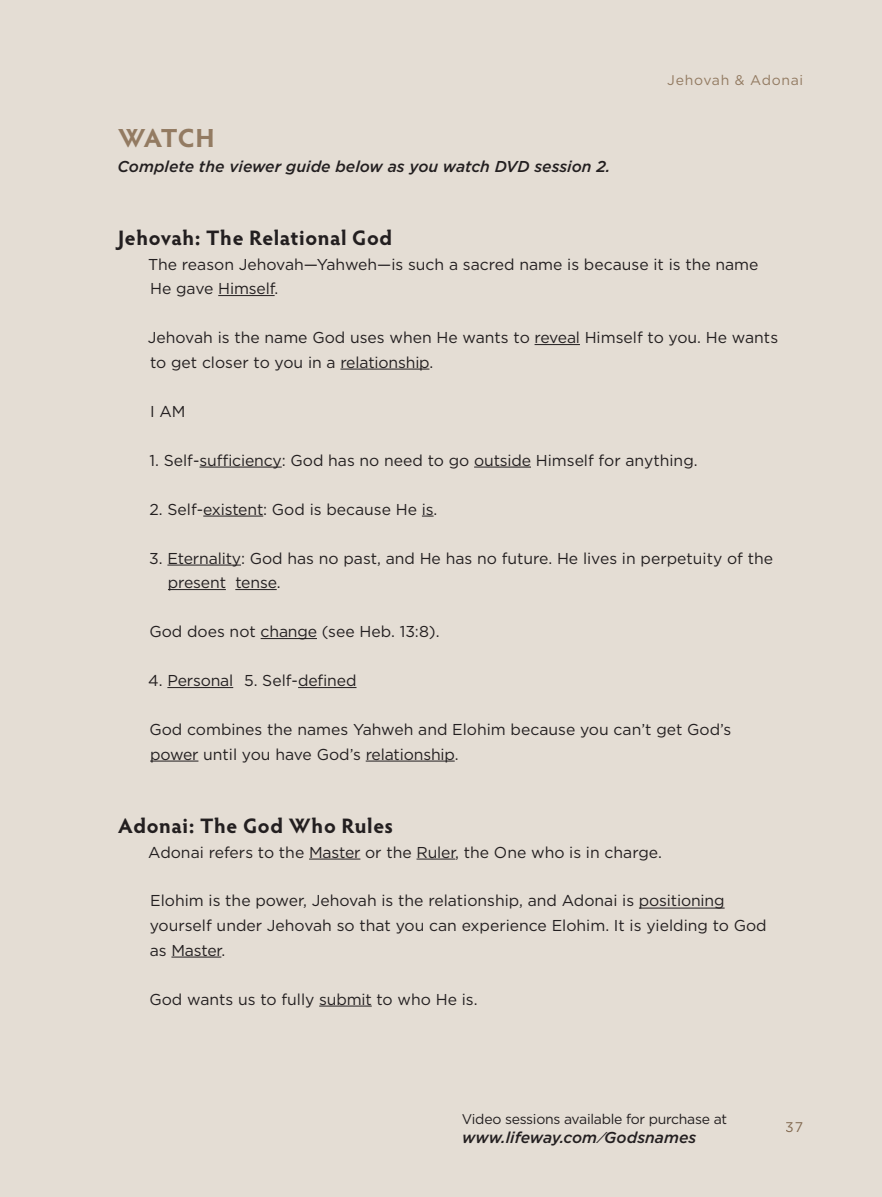
<style>
.page{position:relative;width:882px;height:1197px;background:#e4ddd4}
.page>*{position:absolute;margin:0;border:0;box-sizing:border-box;transform-origin:0 0}
.t1{font:700 26.25px "Hypatia Sans Pro";color:#937b62}
.t2{font:700 21px "Hypatia Sans Pro";letter-spacing:.03em;color:#231f20}
.t3{font:15.75px/24.5px "Gotham";color:#231f20}
.t4{font:italic 500 15.75px "Gotham";color:#231f20}
.t5{font:14px "Gotham";letter-spacing:-.02em;color:#231f20}
.t6{font:14px "Gotham";letter-spacing:.05em;color:#937b62}
</style>
<div class="page">
<hr style="left:218px;top:295px;width:57px;height:1px;background:#231f20">
<hr style="left:535px;top:344px;width:45px;height:1px;background:#231f20">
<hr style="left:340px;top:369px;width:89px;height:1px;background:#231f20">
<hr style="left:200px;top:467px;width:82px;height:1px;background:#231f20">
<hr style="left:474px;top:467px;width:57px;height:1px;background:#231f20">
<hr style="left:203px;top:516px;width:60px;height:1px;background:#231f20">
<svg style="left:422px;top:516px;width:12px;height:1px"></svg>
<hr style="left:167px;top:565px;width:74px;height:1px;background:#231f20">
<hr style="left:168px;top:589px;width:58px;height:1px;background:#231f20">
<hr style="left:235px;top:589px;width:42px;height:1px;background:#231f20">
<hr style="left:261px;top:638px;width:56px;height:1px;background:#231f20">
<hr style="left:167px;top:687px;width:66px;height:1px;background:#231f20">
<hr style="left:298px;top:687px;width:59px;height:1px;background:#231f20">
<hr style="left:150px;top:761px;width:48px;height:1px;background:#231f20">
<hr style="left:366px;top:761px;width:89px;height:1px;background:#231f20">
<hr style="left:309px;top:859px;width:51px;height:1px;background:#231f20">
<hr style="left:417px;top:859px;width:38px;height:1px;background:#231f20">
<hr style="left:639px;top:908px;width:86px;height:1px;background:#231f20">
<hr style="left:171px;top:957px;width:50px;height:1px;background:#231f20">
<hr style="left:319px;top:1006px;width:53px;height:1px;background:#231f20">
<h1 class="t1" style="left:118px;top:119px;width:93px">Wat ch</h1>
<p class="t4" style="left:118px;top:156px;width:494px">Complete the viewer guide below as you watch DVD session 2.</p>
<p class="t6" style="left:667px;top:71px;width:137px">Jehovah &amp; Adonai</p>
<h2 class="t2" style="left:118px;top:223px;width:276px">Jehovah: The Relational God</h2>
<p class="t3" style="left:148px;top:251px;width:612px">The reason Jehovah—Yahweh—is such a sacred name is because it is the name<br>He gave Himself.</p>
<p class="t3" style="left:148px;top:325px;width:632px">Jehovah is the name God uses when He wants to reveal Himself to you. He wants to get closer to you in a relationship.</p>
<p class="t3" style="left:150px;top:398px;width:37px">I AM</p>
<p class="t3" style="left:150px;top:447px;width:550px">1. Self-sufficiency: God has no need to go outside Himself for anything.</p>
<p class="t3" style="left:149px;top:496px;width:289px">2. Self-existent: God is because He is.</p>
<p class="t3" style="left:168px;top:545px;width:607px;text-indent:-19px">3. Eternality: God has no past, and He has no future. He lives in perpetuity of the present tense.</p>
<p class="t3" style="left:149px;top:619px;width:292px">God does not change (see Heb. 13:8).</p>
<p class="t3" style="left:148px;top:668px;width:210px">4. Personal 5. Self-defined</p>
<p class="t3" style="left:149px;top:717px;width:584px">God combines the names Yahweh and Elohim because you can’t get God’s power until you have God’s relationship.</p>
<h2 class="t2" style="left:118px;top:811px;width:276px">Adonai: The God Who Rules</h2>
<p class="t3" style="left:148px;top:839px;width:515px">Adonai refers to the Master or the Ruler, the One who is in charge.</p>
<p class="t3" style="left:150px;top:888px;width:619px">Elohim is the power, Jehovah is the relationship, and Adonai is positioning yourself under Jehovah so that you can experience Elohim. It is yielding to God as Master.</p>
<p class="t3" style="left:149px;top:986px;width:330px">God wants us to fully submit to who He is.</p>
<p class="t5" style="left:462px;top:1110px;width:267px">Video sessions available for purchase at</p>
<p class="t4" style="left:462px;top:1127px;width:236px">www.lifeway.com /Godsnames</p>
<p class="t6" style="left:786px;top:1118px;width:19px">37</p>
</div>
